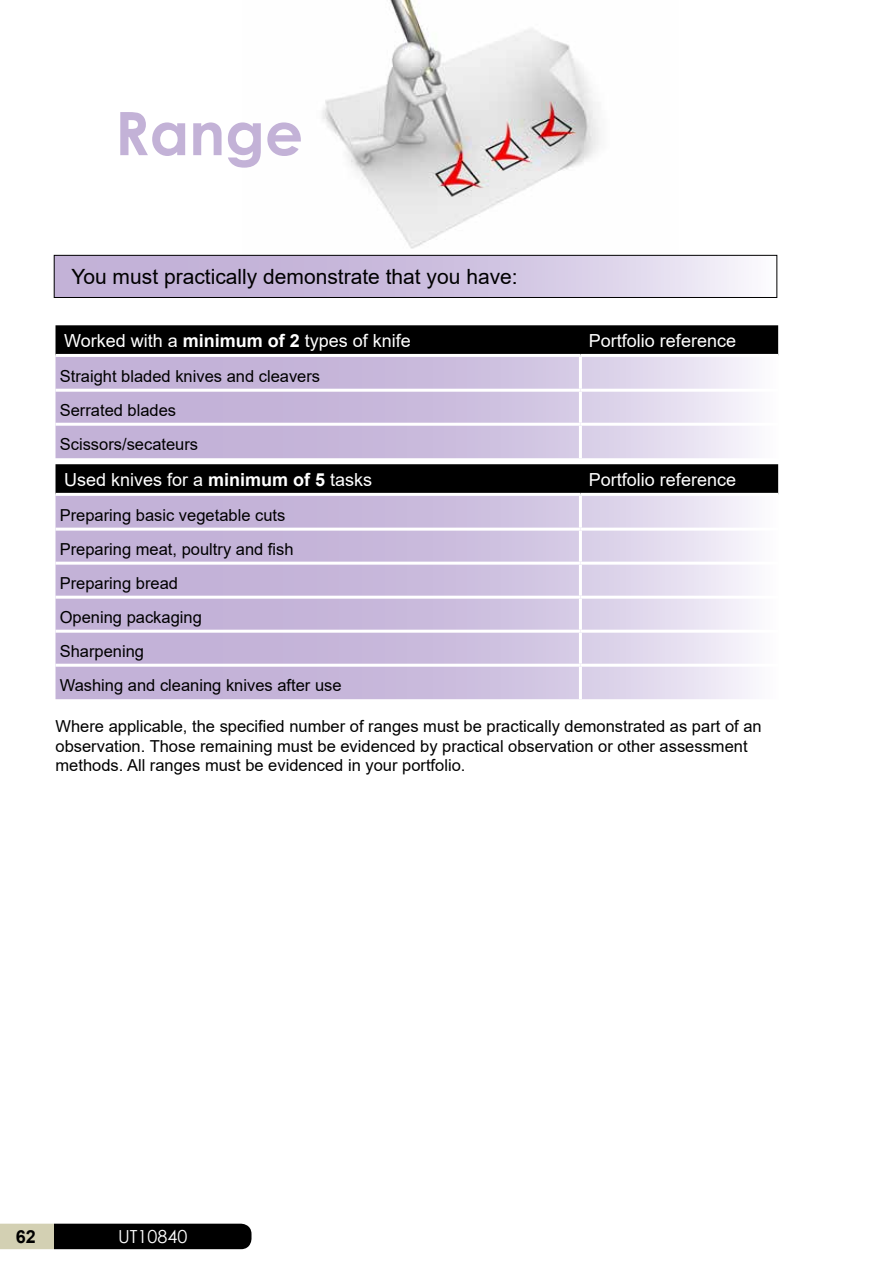
<style>
.page{position:relative;width:893px;height:1263px;background:#fff}
.page>*{position:absolute;margin:0;border:0;box-sizing:border-box;transform-origin:0 0}
.t1{font:700 60px "Century Gothic";color:#c3b2d7}
.t2{font:21px "Arial";color:#000}
.t3{font:18px "Arial";color:#fff}
.t4{font:18px "Century Gothic";color:#fff}
.t5{font:700 18px "Arial";color:#000}
.t6{font:16.5px/34px "Arial";color:#000}
.s1{font-weight:700}
</style>
<div class="page">
<img style="left:242px;top:0;width:437px;height:255px">
<svg style="left:56px;top:257px;width:690px;height:39px;background:#cfc2e0"></svg>
<div style="left:54px;top:255px;width:723px;height:43px;border:1px solid #000"></div>
<div style="left:56px;top:325px;width:722px;height:29px;background:#000"></div>
<svg style="left:56px;top:357px;width:694px;height:101px;background:#cfc1e0"></svg>
<hr style="left:579px;top:357px;width:3px;height:32px;background:#fff">
<hr style="left:56px;top:389px;width:524px;height:3px;background:#fff">
<hr style="left:580px;top:389px;width:198px;height:3px;background:#fff">
<hr style="left:579px;top:392px;width:3px;height:31px;background:#fff">
<hr style="left:56px;top:423px;width:524px;height:3px;background:#fff">
<hr style="left:580px;top:423px;width:198px;height:3px;background:#fff">
<hr style="left:579px;top:426px;width:3px;height:32px;background:#fff">
<div style="left:56px;top:464px;width:722px;height:29px;background:#000"></div>
<svg style="left:56px;top:496px;width:694px;height:203px;background:#cfc1e0"></svg>
<hr style="left:579px;top:496px;width:3px;height:32px;background:#fff">
<hr style="left:56px;top:528px;width:524px;height:3px;background:#fff">
<hr style="left:580px;top:528px;width:198px;height:3px;background:#fff">
<hr style="left:579px;top:531px;width:3px;height:31px;background:#fff">
<hr style="left:56px;top:562px;width:524px;height:3px;background:#fff">
<hr style="left:580px;top:562px;width:198px;height:3px;background:#fff">
<hr style="left:579px;top:565px;width:3px;height:31px;background:#fff">
<hr style="left:56px;top:596px;width:524px;height:3px;background:#fff">
<hr style="left:580px;top:596px;width:198px;height:3px;background:#fff">
<hr style="left:579px;top:599px;width:3px;height:31px;background:#fff">
<hr style="left:56px;top:630px;width:524px;height:3px;background:#fff">
<hr style="left:580px;top:630px;width:198px;height:3px;background:#fff">
<hr style="left:579px;top:633px;width:3px;height:31px;background:#fff">
<hr style="left:56px;top:664px;width:524px;height:3px;background:#fff">
<hr style="left:580px;top:664px;width:198px;height:3px;background:#fff">
<hr style="left:579px;top:667px;width:3px;height:32px;background:#fff">
<svg style="left:0;top:1224px;width:251px;height:25px;background:#2e2e27"></svg>
<h1 class="t1" style="left:115px;top:88px;width:190px">Range</h1>
<p class="t2" style="left:71px;top:262px;width:448px">You must practically demonstrate that you have:</p>
<p class="t3" style="left:64px;top:328px;width:348px">Worked with a <span class="s1">minimum of 2</span> types of knife</p>
<p class="t3" style="left:589px;top:328px;width:149px">Portfolio reference</p>
<p class="t6" style="left:60px;top:359px;width:262px">Straight bladed knives and cleavers<br>Serrated blades<br>Scissors/secateurs</p>
<p class="t3" style="left:64px;top:467px;width:310px">Used knives for a <span class="s1">minimum of 5</span> tasks</p>
<p class="t3" style="left:589px;top:467px;width:149px">Portfolio reference</p>
<p class="t6" style="left:60px;top:498px;width:283px">Preparing basic vegetable cuts<br>Preparing meat, poultry and fish<br>Preparing bread<br>Opening packaging<br>Sharpening<br>Washing and cleaning knives after use</p>
<p class="t6" style="left:55px;top:716px;width:708px;line-height:19.8px">Where applicable, the specified number of ranges must be practically demonstrated as part of an observation. Those remaining must be evidenced by practical observation or other assessment methods. All ranges must be evidenced in your portfolio.</p>
<p class="t5" style="left:16px;top:1224px;width:22px">62</p>
<p class="t4" style="left:118px;top:1223px;width:71px">UT10840</p>
</div>
